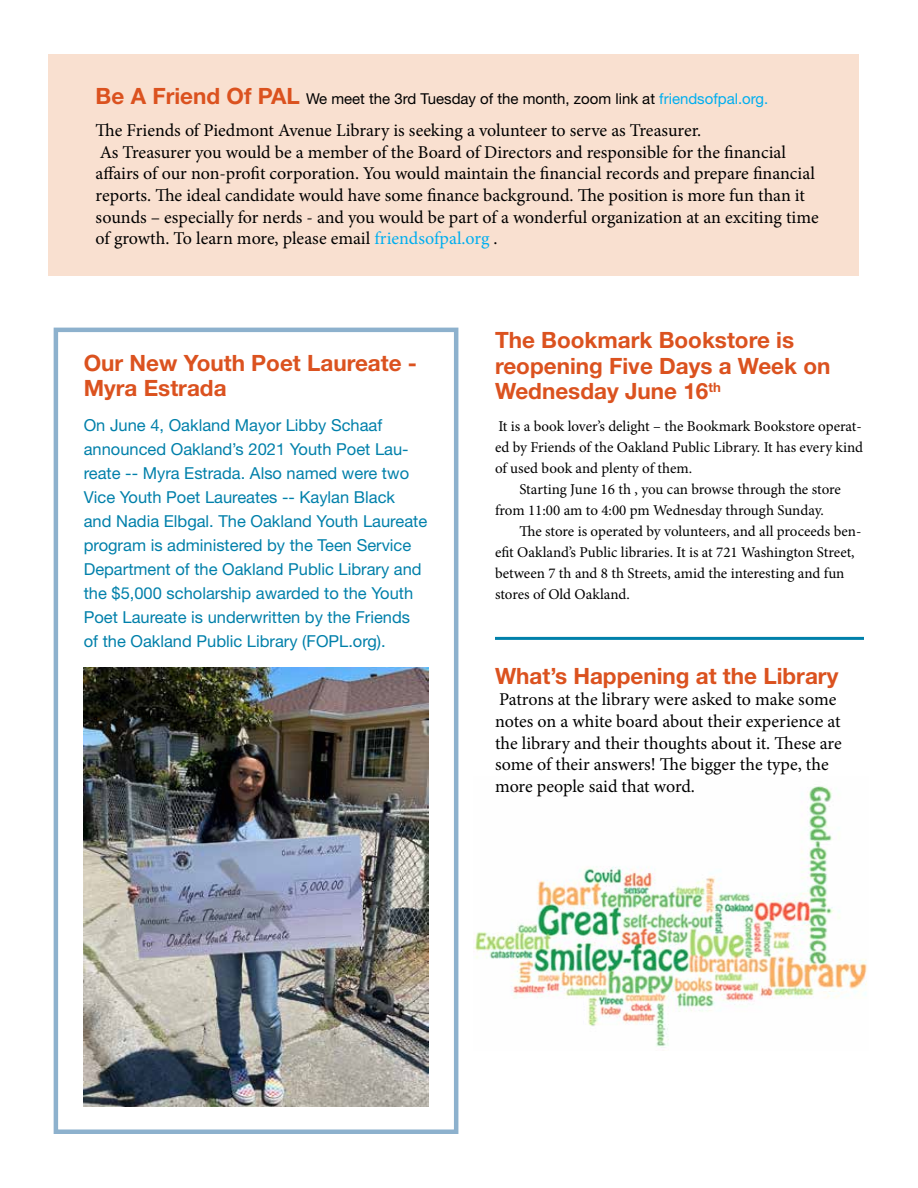
<style>
.page{position:relative;width:918px;height:1188px;background:#fff}
.page>*{position:absolute;margin:0;border:0;box-sizing:border-box;transform-origin:0 0}
.t1{font:700 22.5px/25.5px "Helvetica Neue LT Std";color:#db521f}
.t2{font:18px/21.6px "Minion Pro";letter-spacing:-.005em;color:#000}
.t3{font:16.5px/24px "Helvetica Neue LT Std";color:#0080aa}
.t4{font:15px/21px "Minion Pro";color:#000}
.t5{font:15px "Helvetica Neue LT Std";color:#000}
.s1{font-weight:700;font-size:22.5px;color:#db521f}
.s2{color:#00aeef}
</style>
<div class="page">
<div style="left:54px;top:328px;width:404px;height:806px;border:4px solid #8db1cd"></div>
<div style="left:49px;top:54px;width:810px;height:221px;background:#f9e0d0"></div>
<img style="left:84px;top:668px;width:344px;height:439px">
<img style="left:473px;top:786px;width:394px;height:261px">
<hr style="left:495px;top:637px;width:369px;height:3px;background:#0080aa">
<p class="t5" style="left:96px;top:90px;width:674px"><span class="s1">Be A Friend Of PAL</span> We meet the 3rd Tuesday of the month, zoom link at <span class="s2">friendsofpal.org.</span></p>
<p class="t2" style="left:96px;top:120px;width:725px">The Friends of Piedmont Avenue Library is seeking a volunteer to serve as Treasurer.<br>As Treasurer you would be a member of the Board of Directors and responsible for the financial affairs of our non-profit corporation. You would maintain the financial records and prepare financial reports. The ideal candidate would have some finance background. The position is more fun than it sounds – especially for nerds - and you would be part of a wonderful organization at an exciting time of growth. To learn more, please email <span class="s2">friendsofpal.org</span> .</p>
<p class="t1" style="left:84px;top:350px;width:335px">Our New Youth Poet Laureate -<br>Myra Estrada</p>
<p class="t3" style="left:84px;top:413px;width:345px">On June 4, Oakland Mayor Libby Schaaf announced Oakland’s 2021 Youth Poet Lau&shy;reate -- Myra Estrada. Also named were two Vice Youth Poet Laureates -- Kaylan Black<br>and Nadia Elbgal. The Oakland Youth Laureate program is administered by the Teen Service Department of the Oakland Public Library and the $5,000 scholarship awarded to the Youth Poet Laureate is underwritten by the Friends of the Oakland Public Library (FOPL.org).</p>
<p class="t1" style="left:495px;top:327px;width:337px">The Bookmark Bookstore is reopening Five Days a Week on<br>Wednesday June 16<sup>th</sup></p>
<p class="t4" style="left:495px;top:415px;width:370px;text-align:justify">It is a book lover’s delight – the Bookmark Bookstore operat&shy;ed by Friends of the Oakland Public Library. It has every kind of used book and plenty of them.</p>
<p class="t4" style="left:495px;top:478px;width:347px;text-indent:24px">Starting June 16 th , you can browse through the store from 11:00 am to 4:00 pm Wednesday through Sunday.</p>
<p class="t4" style="left:495px;top:520px;width:368px;text-indent:24px">The store is operated by volunteers, and all proceeds ben&shy;efit Oakland’s Public libraries. It is at 721 Washington Street, between 7 th and 8 th Streets, amid the interesting and fun stores of Old Oakland.</p>
<p class="t1" style="left:495px;top:663px;width:345px">What’s Happening at the Library</p>
<p class="t2" style="left:495px;top:689px;width:348px">Patrons at the library were asked to make some notes on a white board about their experience at the library and their thoughts about it. These are some of their answers! The bigger the type, the more people said that word.</p>
</div>
